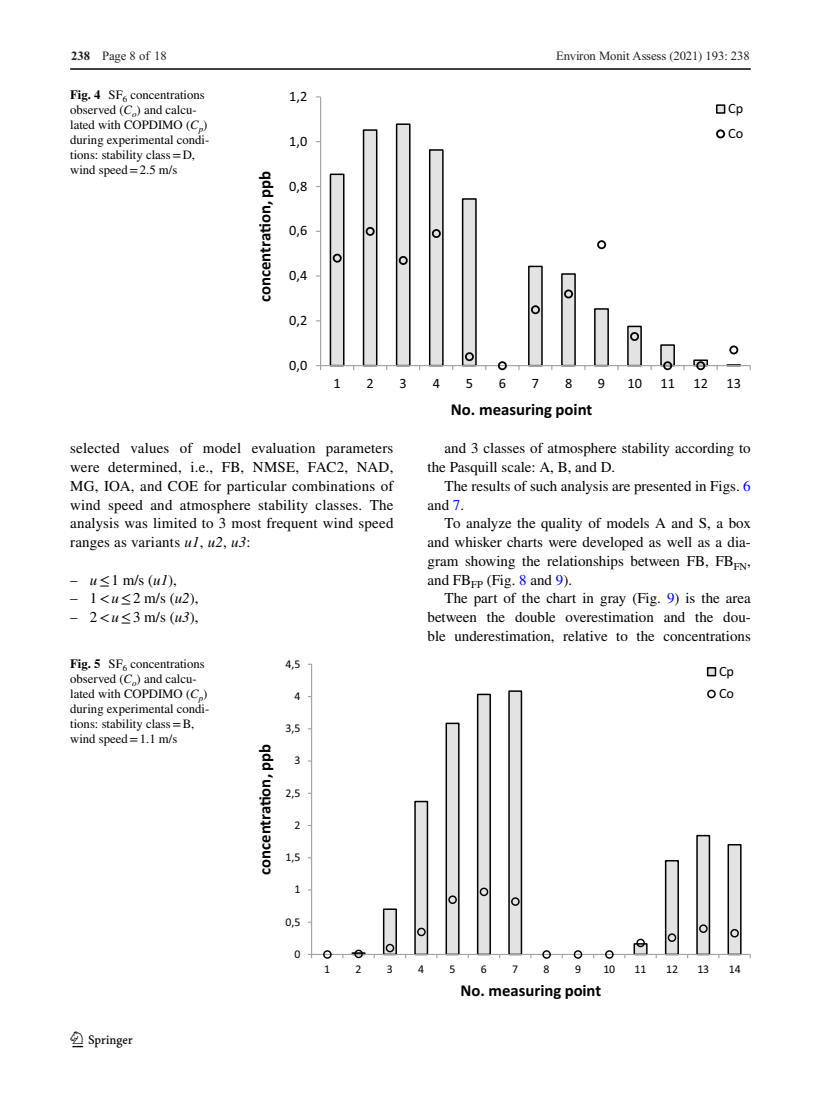
<style>
.page{position:relative;width:821px;height:1106px;background:#fff}
.page>*{position:absolute;margin:0;border:0;box-sizing:border-box;transform-origin:0 0}
.t1{font:22.5px "Springnew Regular 2";color:#000}
.t2{font:16.8px "Calibri Bold 2";color:#000}
.t3{font:16.65px "Calibri Bold 3";color:#000}
.t4{font:15px/18.8px "STIX Regular 2";color:#000;text-align:justify}
.t5{font:14.25px/24.9px "Calibri 2";color:#000}
.t6{font:14.25px/22.4px "Calibri 3";color:#000}
.t7{font:12.75px/15px "STIX Regular 2";color:#000}
.t8{font:12.75px "Adv TT3713 a 231";color:#231f20}
.t9{font:11.85px "Calibri 3";color:#000}
.s1{font-family:"Adv T Tb 8864 ccf.B"}
.s2{font-family:"STIX";font-weight:700}
.s3{font-family:"STIX";font-style:italic}
.s4{color:#00f}
</style>
<div class="page">
<hr style="left:70px;top:68px;width:680px;height:2px;background:#000">
<svg style="left:329px;top:123px;width:413px;height:244px"></svg>
<hr style="left:320px;top:97px;width:1px;height:268px;background:#a1a2a2">
<hr style="left:320px;top:365px;width:430px;height:1px;background:#a1a2a2">
<svg style="left:316px;top:365px;width:5px;height:5px"></svg>
<svg style="left:332px;top:226px;width:407px;height:145px"></svg>
<div style="left:716px;top:104px;width:9px;height:10px;background:#e3e3e3;border:2px solid #000"></div>
<div style="left:716px;top:129px;width:9px;height:9px;border:2px solid #000;border-radius:50%"></div>
<svg style="left:414px;top:690px;width:328px;height:266px"></svg>
<hr style="left:311px;top:664px;width:1px;height:290px;background:#a1a2a2">
<hr style="left:311px;top:953px;width:439px;height:2px;background:#a1a2a2">
<svg style="left:322px;top:886px;width:417px;height:73px"></svg>
<div style="left:707px;top:667px;width:9px;height:9px;background:#e3e3e3;border:2px solid #000"></div>
<div style="left:707px;top:689px;width:8px;height:9px;border:2px solid #000;border-radius:50%"></div>
<p class="t8" style="left:71px;top:51px;width:97px"><span class="s1">238</span> Page 8 of 18</p>
<p class="t7" style="left:70px;top:88px;width:141px"><span class="s2">Fig. 4</span> SF<sub>6</sub> concentrations observed (<span class="s3">C</span><sub>o</sub>) and calcu&shy;lated with COPDIMO (<span class="s3">C</span><sub>p</sub>) during experimental condi&shy;tions: stability class=D, wind speed=2.5 m/s</p>
<p class="t2" style="left:253px;top:302px;width:133px;rotate:-90deg">concentra on, ppb</p>
<p class="t5" style="left:289px;top:83px;width:20px">1,2</p>
<p class="t5" style="left:289px;top:128px;width:20px">1,0</p>
<p class="t5" style="left:289px;top:173px;width:20px">0,8</p>
<p class="t5" style="left:289px;top:218px;width:20px">0,6</p>
<p class="t5" style="left:289px;top:263px;width:20px">0,4</p>
<p class="t5" style="left:289px;top:307px;width:20px">0,2</p>
<p class="t5" style="left:289px;top:352px;width:20px">0,0</p>
<p class="t8" style="left:556px;top:51px;width:195px">Environ Monit Assess (2021) 193: 238</p>
<p class="t5" style="left:728px;top:96px;width:17px">Cp<br>Co</p>
<p class="t5" style="left:333px;top:371px;width:9px">1</p>
<p class="t5" style="left:366px;top:371px;width:9px">2</p>
<p class="t5" style="left:399px;top:371px;width:9px">3</p>
<p class="t5" style="left:433px;top:371px;width:9px">4</p>
<p class="t5" style="left:466px;top:371px;width:9px">5</p>
<p class="t5" style="left:499px;top:371px;width:9px">6</p>
<p class="t5" style="left:532px;top:371px;width:9px">7</p>
<p class="t5" style="left:565px;top:371px;width:9px">8</p>
<p class="t5" style="left:598px;top:371px;width:9px">9</p>
<p class="t5" style="left:627px;top:371px;width:16px">10</p>
<p class="t5" style="left:660px;top:371px;width:16px">11</p>
<p class="t5" style="left:693px;top:371px;width:16px">12</p>
<p class="t5" style="left:726px;top:371px;width:16px">13</p>
<p class="t2" style="left:451px;top:397px;width:143px">No. measuring point</p>
<p class="t4" style="left:70px;top:440px;width:325px">selected values of model evaluation parameters were determined, i.e., FB, NMSE, FAC2, NAD, MG, IOA, and COE for particular combinations of wind speed and atmosphere stability classes. The analysis was limited to 3 most frequent wind speed ranges as variants <span class="s3">u1</span>, <span class="s3">u2</span>, <span class="s3">u3</span>:</p>
<p class="t4" style="left:70px;top:571px;width:108px">– <span class="s3">u</span>≤1 m/s (<span class="s3">u1</span>),</p>
<p class="t4" style="left:70px;top:590px;width:130px">– 1&lt;<span class="s3">u</span>≤2 m/s (<span class="s3">u2</span>),</p>
<p class="t4" style="left:70px;top:608px;width:130px">– 2&lt;<span class="s3">u</span>≤3 m/s (<span class="s3">u3</span>),</p>
<p class="t7" style="left:70px;top:656px;width:141px"><span class="s2">Fig. 5</span> SF<sub>6</sub> concentrations observed (<span class="s3">C</span><sub>o</sub>) and calcu&shy;lated with COPDIMO (<span class="s3">C</span><sub>p</sub>) during experimental condi&shy;tions: stability class=B, wind speed=1.1 m/s</p>
<p class="t3" style="left:253px;top:874px;width:132px;rotate:-90deg">concentra on, ppb</p>
<p class="t9" style="left:285px;top:655px;width:16px">4,5</p>
<p class="t9" style="left:294px;top:687px;width:7px">4</p>
<p class="t9" style="left:285px;top:720px;width:16px">3,5</p>
<p class="t9" style="left:294px;top:752px;width:7px">3</p>
<p class="t9" style="left:285px;top:784px;width:16px">2,5</p>
<p class="t9" style="left:294px;top:816px;width:7px">2</p>
<p class="t9" style="left:285px;top:849px;width:16px">1,5</p>
<p class="t9" style="left:294px;top:881px;width:7px">1</p>
<p class="t9" style="left:285px;top:913px;width:16px">0,5</p>
<p class="t9" style="left:294px;top:945px;width:7px">0</p>
<p class="t4" style="left:427px;top:440px;width:325px;text-indent:17px">and 3 classes of atmosphere stability according to the Pasquill scale: A, B, and D.</p>
<p class="t4" style="left:427px;top:477px;width:325px;text-indent:17px">The results of such analysis are presented in Figs. <span class="s4">6 </span>and <span class="s4">7</span>.</p>
<p class="t4" style="left:427px;top:515px;width:325px;text-indent:17px">To analyze the quality of models A and S, a box and whisker charts were developed as well as a dia&shy;gram showing the relationships between FB, FB<sub>FN</sub>, and FB<sub>FP</sub> (Fig. <span class="s4">8</span> and <span class="s4">9</span>).</p>
<p class="t4" style="left:427px;top:590px;width:325px;text-indent:17px">The part of the chart in gray (Fig. <span class="s4">9</span>) is the area between the double overestimation and the dou&shy;ble underestimation, relative to the concentrations</p>
<p class="t6" style="left:719px;top:659px;width:17px">Cp<br>Co</p>
<p class="t9" style="left:324px;top:961px;width:7px">1</p>
<p class="t9" style="left:355px;top:961px;width:7px">2</p>
<p class="t9" style="left:387px;top:961px;width:7px">3</p>
<p class="t9" style="left:418px;top:961px;width:7px">4</p>
<p class="t9" style="left:449px;top:961px;width:7px">5</p>
<p class="t9" style="left:481px;top:961px;width:7px">6</p>
<p class="t9" style="left:512px;top:961px;width:7px">7</p>
<p class="t9" style="left:543px;top:961px;width:7px">8</p>
<p class="t9" style="left:575px;top:961px;width:7px">9</p>
<p class="t9" style="left:603px;top:961px;width:13px">10</p>
<p class="t9" style="left:634px;top:961px;width:13px">11</p>
<p class="t9" style="left:666px;top:961px;width:13px">12</p>
<p class="t9" style="left:697px;top:961px;width:13px">13</p>
<p class="t9" style="left:728px;top:961px;width:13px">14</p>
<h1 class="t1" style="left:72px;top:1031px;width:62px">1 3</h1>
<p class="t3" style="left:460px;top:978px;width:142px">No. measuring point</p>
</div>
